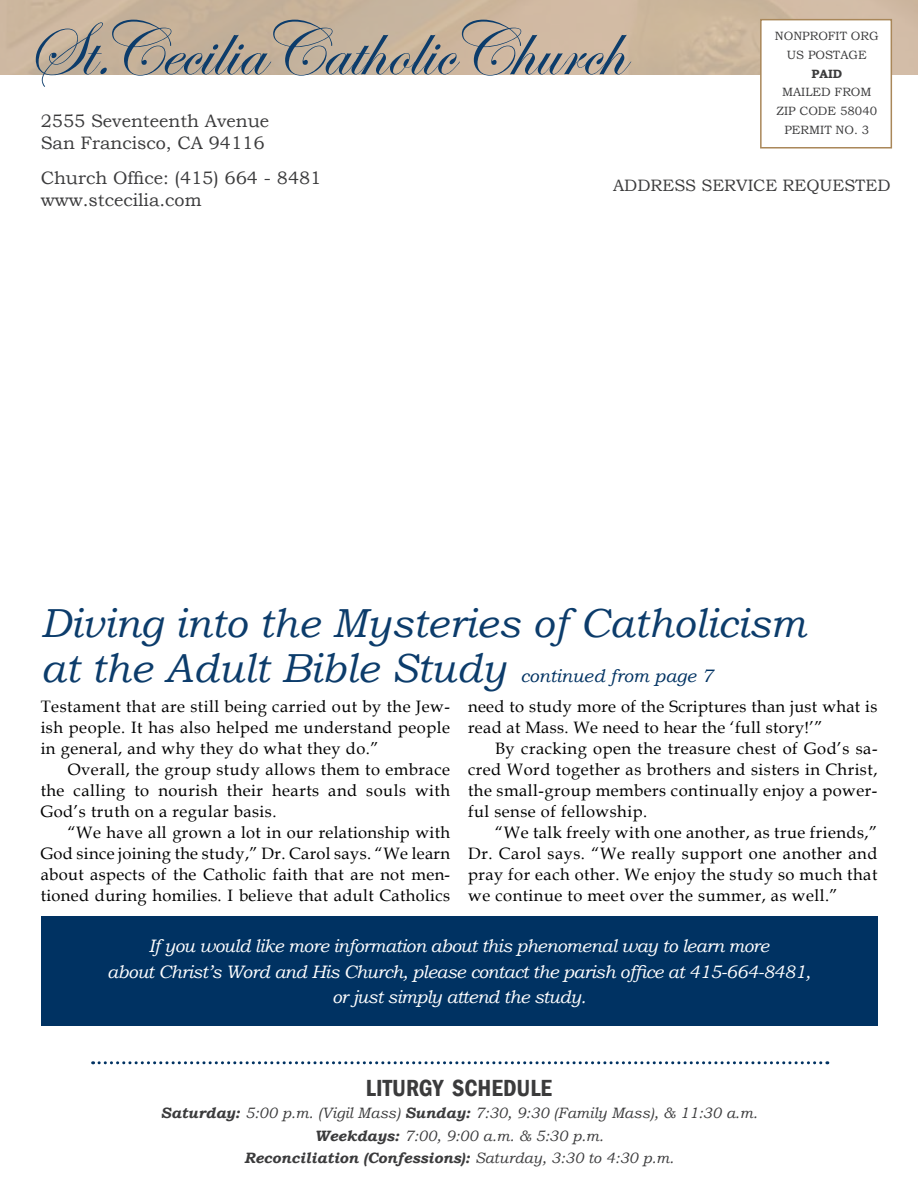
<style>
.page{position:relative;width:918px;height:1188px;background:#fff}
.page>*{position:absolute;margin:0;border:0;box-sizing:border-box;transform-origin:0 0}
.t1{font:78px "Edwardian Script ITC";color:#0c3c6b}
.t2{font:italic 40.5px/45px "Bookman Old Style";color:#0c3c6b}
.t3{font:600 condensed 24px "Franklin Gothic";color:#3b3b3c}
.t4{font:italic 18px/25.5px "Bookman Old Style";letter-spacing:-.03em;color:#fff;text-align:center}
.t5{font:18px/21.6px "Bookman Old Style";color:#3b3b3c}
.t6{font:italic 18px "Bookman Old Style";color:#003262}
.t7{font:16.5px/21px "Book Antiqua";letter-spacing:.03em;color:#000;text-align:justify}
.t8{font:16.5px "Bookman Old Style";color:#3b3b3c}
.t9{font:italic 15px/22.5px "Bookman Old Style";color:#3b3b3c;text-align:center}
.t10{font:12px/18.8px "Bookman Old Style";color:#3b3b3c;text-align:center}
.t11{font:700 12px "Bookman Old Style";color:#3b3b3c}
.s1{font-weight:700}
</style>
<div class="page">
<svg style="left:93px;top:1061px;width:728px;height:3px"></svg>
<div style="left:760px;top:19px;width:132px;height:130px;background:#fff;border:2px solid #a98759"></div>
<div style="left:41px;top:916px;width:837px;height:110px;background:#003262"></div>
<h1 class="t1" style="left:26px;top:7px;width:600px">St.CeciliaCatholicChurch</h1>
<p class="t10" style="left:775px;top:27px;width:105px">NONPROFIT ORG<br>US POSTAGE</p>
<p class="t11" style="left:812px;top:65px;width:32px">PAID</p>
<p class="t10" style="left:776px;top:83px;width:102px">MAILED FROM<br>ZIP CODE 58040<br>PERMIT NO. 3</p>
<p class="t5" style="left:41px;top:111px;width:230px">2555 Seventeenth Avenue<br>San Francisco, CA 94116</p>
<p class="t5" style="left:41px;top:167px;width:282px">Church Office: (415) 664 - 8481 www.stcecilia.com</p>
<p class="t8" style="left:613px;top:175px;width:279px">ADDRESS SERVICE REQUESTED</p>
<h2 class="t2" style="left:40px;top:600px;width:767px">Diving into the Mysteries of Catholicism at the Adult Bible Study</h2>
<p class="t6" style="left:521px;top:663px;width:194px">continued from page 7</p>
<p class="t7" style="left:41px;top:695px;width:411px">Testament that are still being carried out by the Jew&shy;ish people. It has also helped me understand people in general, and why they do what they do.”</p>
<p class="t7" style="left:41px;top:758px;width:411px;text-indent:27px">Overall, the group study allows them to embrace the calling to nourish their hearts and souls with God’s truth on a regular basis.</p>
<p class="t7" style="left:41px;top:821px;width:411px;text-indent:27px">“We have all grown a lot in our relationship with God since joining the study,” Dr. Carol says. “We learn about aspects of the Catholic faith that are not men&shy;tioned during homilies. I believe that adult Catholics</p>
<p class="t7" style="left:468px;top:695px;width:411px">need to study more of the Scriptures than just what is read at Mass. We need to hear the ‘full story!’”</p>
<p class="t7" style="left:468px;top:737px;width:411px;text-indent:27px">By cracking open the treasure chest of God’s sa&shy;cred Word together as brothers and sisters in Christ, the small-group members continually enjoy a power&shy;ful sense of fellowship.</p>
<p class="t7" style="left:468px;top:821px;width:411px;text-indent:27px">“We talk freely with one another, as true friends,” Dr. Carol says. “We really support one another and pray for each other. We enjoy the study so much that we continue to meet over the summer, as well.”</p>
<p class="t4" style="left:107px;top:933px;width:705px">If you would like more information about this phenomenal way to learn more<br>about Christ’s Word and His Church, please contact the parish office at 415-664-8481, or just simply attend the study.</p>
<h3 class="t3" style="left:366px;top:1072px;width:188px">LITURGY SCHEDULE</h3>
<p class="t9" style="left:161px;top:1102px;width:598px"><span class="s1">Saturday:</span> 5:00 p.m. (Vigil Mass) <span class="s1">Sunday:</span> 7:30, 9:30 (Family Mass), &amp; 11:30 a.m.<br><span class="s1">Weekdays:</span> 7:00, 9:00 a.m. &amp; 5:30 p.m.<br><span class="s1">Reconciliation (Confessions):</span> Saturday, 3:30 to 4:30 p.m.</p>
</div>
